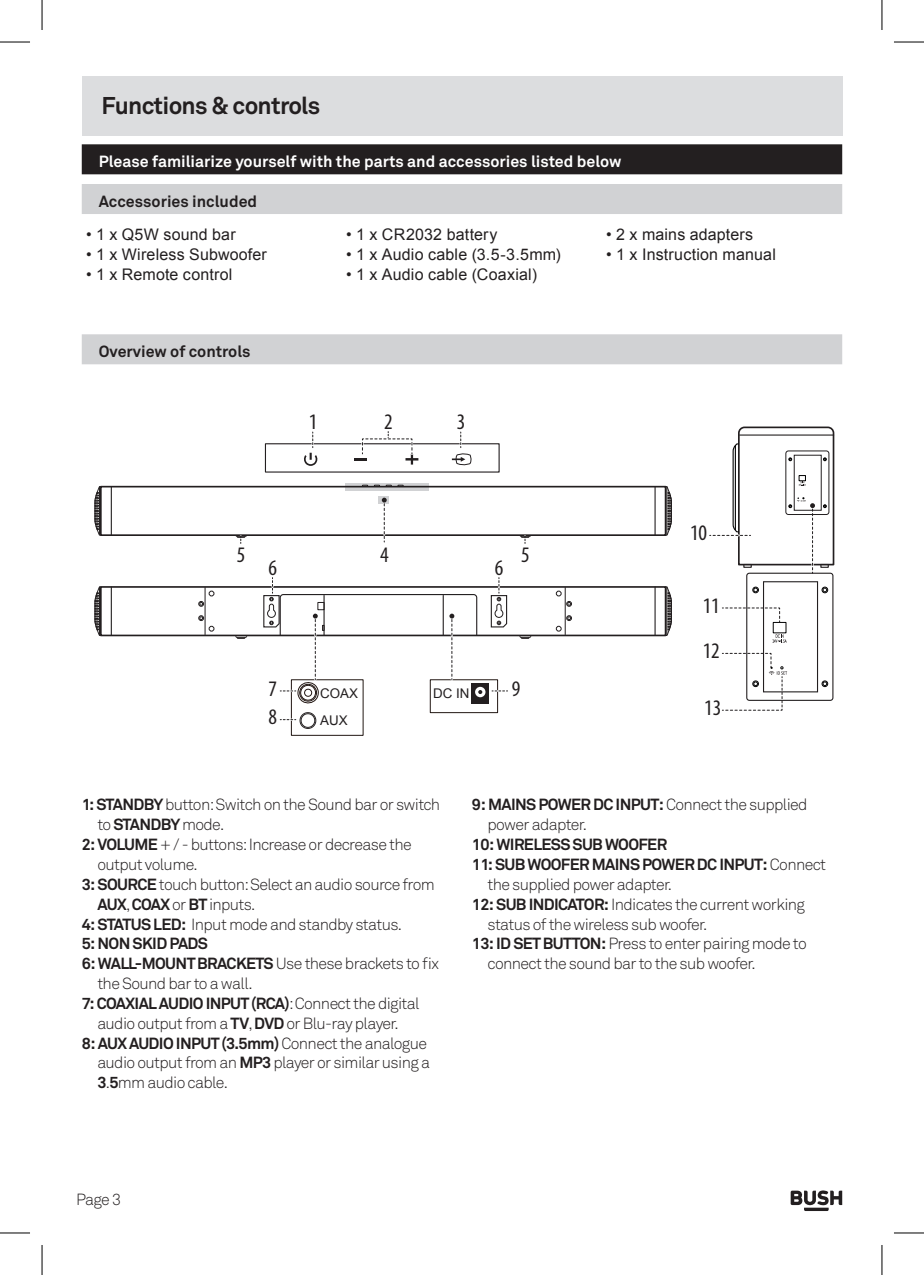
<style>
.page{position:relative;width:924px;height:1275px;background:#fff}
.page>*{position:absolute;margin:0;border:0;box-sizing:border-box;transform-origin:0 0}
.t1{font:700 24px "Akkurat Pro";letter-spacing:-.03em;color:#231f20}
.t2{font:condensed 22.2px "Myriad Pro";color:#231f20}
.t3{font:300 16px/19.8px "Akkurat Pro";letter-spacing:-.04em;color:#231f20}
.t4{font:700 16px "Akkurat Pro";letter-spacing:-.04em;color:#231f20}
.t5{font:16px "Arial";letter-spacing:.01em;color:#231f20}
.t6{font:700 16px "Akkurat Pro";color:#fff}
.t7{font:700 16px "Akkurat Pro";color:#231f20}
.t8{font:13.4px "Arial";color:#231f20}
.s1{font-weight:700}
.s2{font-weight:300}
</style>
<div class="page">
<div style="left:82px;top:76px;width:759px;height:60px;background:#dcdddf"></div>
<svg style="left:790px;top:1190px;width:51px;height:21px"></svg>
<div style="left:82px;top:144px;width:759px;height:30px;background:#231f20"></div>
<div style="left:82px;top:184px;width:759px;height:30px;background:#d1d2d4"></div>
<div style="left:82px;top:334px;width:759px;height:30px;background:#d1d2d4"></div>
<div style="left:344px;top:483px;width:84px;height:8px;background:#d1d2d4"></div>
<div style="left:265px;top:443px;width:234px;height:29px;border:1px solid #231f20"></div>
<svg style="left:304px;top:453px;width:14px;height:13px"></svg>
<svg style="left:311px;top:432px;width:3px;height:15px"></svg>
<svg style="left:722px;top:606px;width:59px;height:16px"></svg>
<svg style="left:354px;top:431px;width:64px;height:33px"></svg>
<svg style="left:451px;top:432px;width:21px;height:34px"></svg>
<svg style="left:94px;top:484px;width:578px;height:59px"></svg>
<svg style="left:94px;top:577px;width:578px;height:152px"></svg>
<svg style="left:709px;top:426px;width:125px;height:146px"></svg>
<div style="left:798px;top:475px;width:7px;height:6px;border:1px solid #030303"></div>
<svg style="left:772px;top:634px;width:14px;height:9px"></svg>
<div style="left:745px;top:572px;width:88px;height:129px;border:1px solid #231f20;border-radius:3px"></div>
<div style="left:762px;top:581px;width:55px;height:111px;border:1px solid #231f20"></div>
<svg style="left:752px;top:587px;width:6px;height:6px"></svg>
<svg style="left:821px;top:587px;width:6px;height:6px"></svg>
<svg style="left:722px;top:651px;width:64px;height:60px"></svg>
<div style="left:821px;top:680px;width:6px;height:7px;border:1px solid #030303;border-radius:50%"></div>
<svg style="left:822px;top:681px;width:4px;height:5px"></svg>
<div style="left:772px;top:622px;width:13px;height:11px;border:1px solid #030303"></div>
<hr style="left:0;top:42px;width:30px;height:1px;background:#000">
<hr style="left:893px;top:42px;width:30px;height:1px;background:#000">
<hr style="left:0;top:1232px;width:30px;height:1px;background:#000">
<hr style="left:893px;top:1232px;width:30px;height:1px;background:#000">
<hr style="left:42px;top:0;width:1px;height:30px;background:#000">
<hr style="left:42px;top:1245px;width:1px;height:30px;background:#000">
<hr style="left:881px;top:0;width:1px;height:30px;background:#000">
<hr style="left:881px;top:1245px;width:1px;height:30px;background:#000">
<h1 class="t1" style="left:102px;top:91px;width:220px">Functions &amp; controls</h1>
<p class="t6" style="left:99px;top:151px;width:524px">Please familiarize yourself with the parts and accessories listed below</p>
<p class="t7" style="left:99px;top:191px;width:160px">Accessories included</p>
<p class="t5" style="left:86px;top:224px;width:151px">• 1 x Q5W sound bar</p>
<p class="t5" style="left:86px;top:244px;width:182px">• 1 x Wireless Subwoofer</p>
<p class="t5" style="left:86px;top:264px;width:148px">• 1 x Remote control</p>
<p class="t7" style="left:99px;top:341px;width:153px">Overview of controls</p>
<p class="t5" style="left:346px;top:224px;width:153px">• 1 x CR2032 battery</p>
<p class="t5" style="left:346px;top:244px;width:216px">• 1 x Audio cable (3.5-3.5mm)</p>
<p class="t5" style="left:346px;top:264px;width:192px">• 1 x Audio cable (Coaxial)</p>
<h2 class="t2" style="left:308px;top:408px;width:10px">1</h2>
<h2 class="t2" style="left:384px;top:408px;width:10px">2</h2>
<h2 class="t2" style="left:456px;top:408px;width:10px">3</h2>
<h2 class="t2" style="left:237px;top:541px;width:10px">5</h2>
<h2 class="t2" style="left:380px;top:541px;width:10px">4</h2>
<h2 class="t2" style="left:521px;top:541px;width:10px">5</h2>
<h2 class="t2" style="left:268px;top:554px;width:10px">6</h2>
<h2 class="t2" style="left:494px;top:554px;width:10px">6</h2>
<h2 class="t2" style="left:268px;top:675px;width:10px">7</h2>
<h2 class="t2" style="left:268px;top:703px;width:10px">8</h2>
<p class="t8" style="left:320px;top:684px;width:39px">COAX</p>
<p class="t8" style="left:433px;top:684px;width:38px">DC IN</p>
<p class="t8" style="left:320px;top:711px;width:29px">AUX</p>
<h2 class="t2" style="left:511px;top:675px;width:10px">9</h2>
<p class="t5" style="left:606px;top:224px;width:148px">• 2 x mains adapters</p>
<p class="t5" style="left:606px;top:244px;width:171px">• 1 x Instruction manual</p>
<h2 class="t2" style="left:689px;top:519px;width:19px">10</h2>
<h2 class="t2" style="left:702px;top:592px;width:19px">11</h2>
<h2 class="t2" style="left:702px;top:637px;width:19px">12</h2>
<h2 class="t2" style="left:703px;top:694px;width:19px">13</h2>
<p class="t3" style="left:82px;top:795px;width:360px"><span class="s1">1: STANDBY</span> button: Switch on the Sound bar or switch</p>
<p class="t3" style="left:97px;top:815px;width:125px">to <span class="s1">STANDBY</span> mode.</p>
<p class="t3" style="left:82px;top:835px;width:331px"><span class="s1">2: VOLUME</span> + / - buttons: Increase or decrease the</p>
<p class="t3" style="left:97px;top:855px;width:99px">output volume.</p>
<p class="t3" style="left:82px;top:874px;width:354px"><span class="s1">3: SOURCE</span> touch button: Select an audio source from</p>
<p class="t3" style="left:97px;top:894px;width:157px"><span class="s1">AUX</span>, <span class="s1">COAX</span> or <span class="s1">BT</span> inputs.</p>
<p class="t3" style="left:82px;top:914px;width:319px"><span class="s1">4: STATUS LED:</span> Input mode and standby status.</p>
<p class="t4" style="left:82px;top:933px;width:128px">5: NON SKID PADS</p>
<p class="t3" style="left:82px;top:954px;width:358px"><span class="s1">6: WALL-MOUNT BRACKETS</span> Use these brackets to fix</p>
<p class="t3" style="left:97px;top:974px;width:154px">the Sound bar to a wall.</p>
<p class="t4" style="left:82px;top:993px;width:339px">7: COAXIAL AUDIO INPUT (RCA)<span class="s2">: Connect the digital</span></p>
<p class="t3" style="left:97px;top:1013px;width:300px">audio output from a <span class="s1">TV</span>, <span class="s1">DVD</span> or Blu-ray player.</p>
<p class="t4" style="left:82px;top:1033px;width:346px">8: AUX AUDIO INPUT (3.5mm) <span class="s2">Connect the analogue</span></p>
<p class="t3" style="left:97px;top:1053px;width:334px">audio output from an <span class="s1">MP3</span> player or similar using a</p>
<p class="t3" style="left:97px;top:1073px;width:129px"><span class="s1">3</span>.<span class="s1">5</span>mm audio cable.</p>
<p class="t3" style="left:487px;top:795px;width:321px;text-indent:-16px"><span class="s1">9: MAINS POWER DC INPUT:</span> Connect the supplied power adapter.</p>
<p class="t4" style="left:471px;top:834px;width:197px">10: WIRELESS SUB WOOFER</p>
<p class="t4" style="left:471px;top:854px;width:355px">11: SUB WOOFER MAINS POWER DC INPUT: <span class="s2">Connect</span></p>
<p class="t3" style="left:487px;top:874px;width:184px">the supplied power adapter.</p>
<p class="t3" style="left:471px;top:894px;width:334px"><span class="s1">12: SUB INDICATOR:</span> Indicates the current working</p>
<p class="t3" style="left:487px;top:914px;width:219px">status of the wireless sub woofer.</p>
<p class="t3" style="left:471px;top:934px;width:336px"><span class="s1">13: ID SET BUTTON:</span> Press to enter pairing mode to</p>
<p class="t3" style="left:487px;top:954px;width:267px">connect the sound bar to the sub woofer.</p>
<p class="t3" style="left:76px;top:1189px;width:47px">Page 3</p>
</div>
